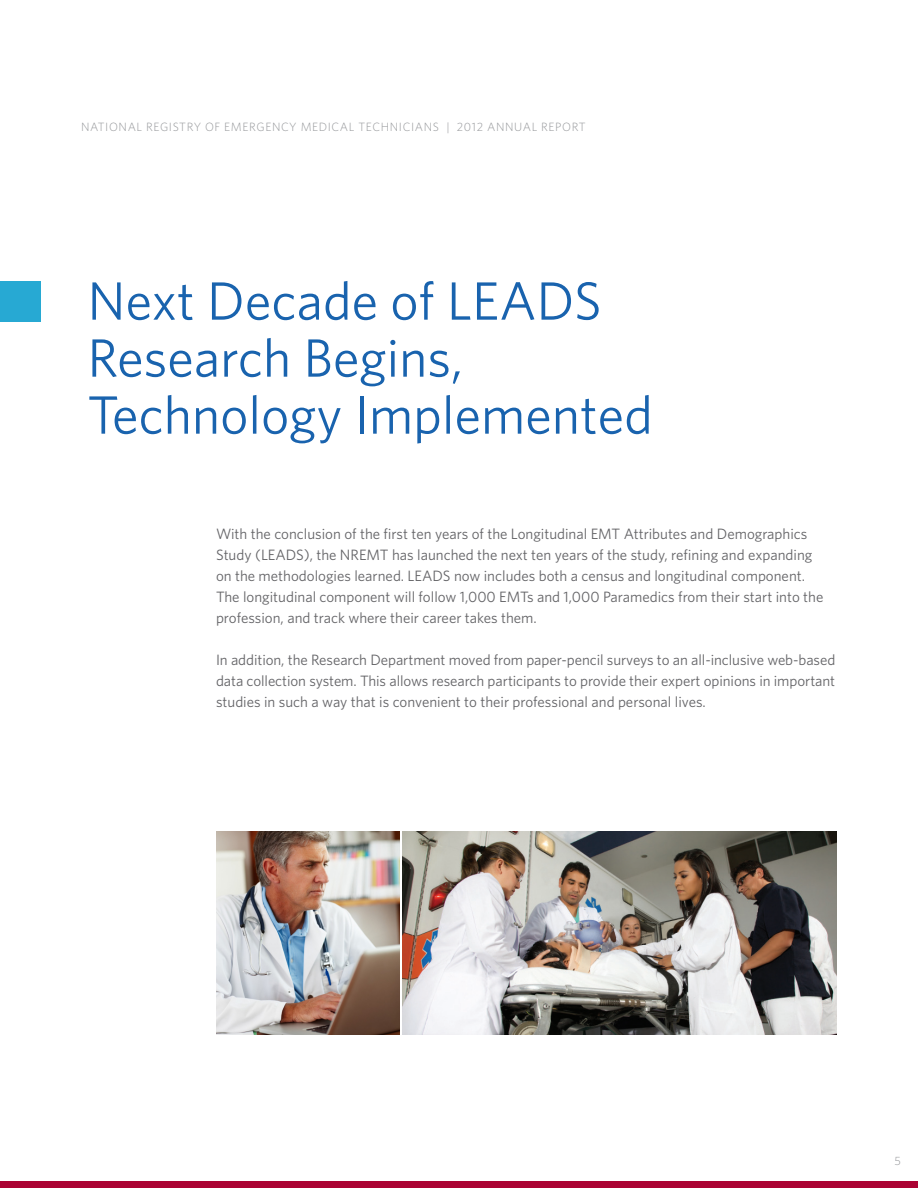
<style>
.page{position:relative;width:918px;height:1188px;background:#fff}
.page>*{position:absolute;margin:0;border:0;box-sizing:border-box;transform-origin:0 0}
.t1{font:54px/57px "Whitney";color:#1963ae}
.t2{font:15px/21px "Whitney";color:#636366}
.t3{font:300 12px "Whitney";letter-spacing:.05em;color:#939598}
</style>
<div class="page">
<div style="left:0;top:1182px;width:918px;height:6px;background:#ab0333"></div>
<div style="left:0;top:281px;width:40px;height:40px;background:#27a9d3"></div>
<img style="left:216px;top:832px;width:184px;height:203px">
<img style="left:403px;top:832px;width:434px;height:203px">
<p class="t3" style="left:81px;top:120px;width:506px">NATIONAL REGISTRY OF EMERGENCY MEDICAL TECHNICIANS | 2012 ANNUAL REPORT</p>
<p class="t1" style="left:87px;top:271px;width:567px">Next Decade of LEADS<br>Research Begins,<br>Technology Implemented</p>
<p class="t2" style="left:216px;top:523px;width:609px">With the conclusion of the first ten years of the Longitudinal EMT Attributes and Demographics Study (LEADS), the NREMT has launched the next ten years of the study, refining and expanding on the methodologies learned. LEADS now includes both a census and longitudinal component.<br>The longitudinal component will follow 1,000 EMTs and 1,000 Paramedics from their start into the profession, and track where their career takes them.</p>
<p class="t2" style="left:216px;top:649px;width:621px;text-align:justify">In addition, the Research Department moved from paper-pencil surveys to an all-inclusive web-based data collection system. This allows research participants to provide their expert opinions in important studies in such a way that is convenient to their professional and personal lives.</p>
<p class="t3" style="left:895px;top:1154px;width:8px">5</p>
</div>
